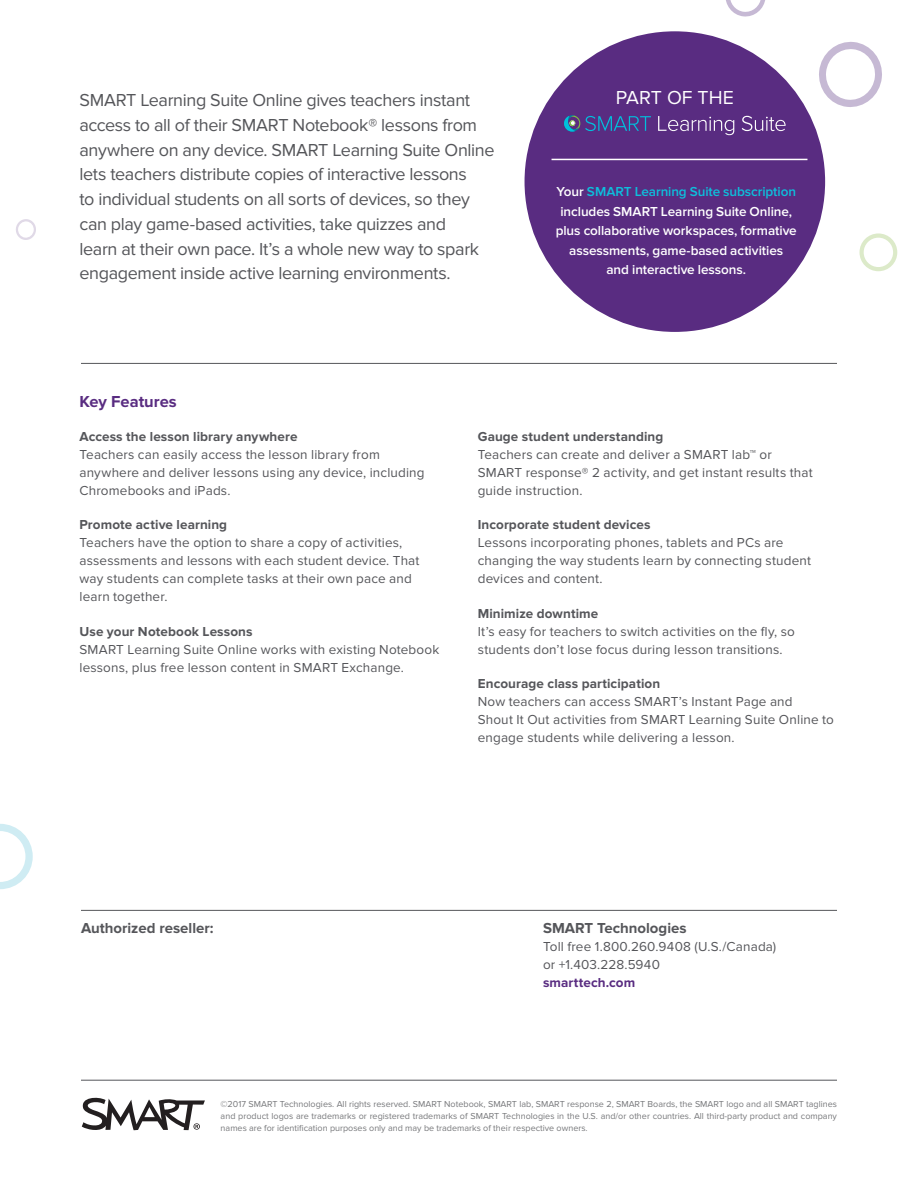
<style>
.page{position:relative;width:918px;height:1188px;background:#fff}
.page>*{position:absolute;margin:0;border:0;box-sizing:border-box;transform-origin:0 0}
.t1{font:19.5px "Proxima Nova";color:#fff}
.t2{font:18px/24.8px "Proxima Nova";letter-spacing:-.02em;color:#55565a}
.t3{font:700 16.5px "Proxima Nova";color:#592c81}
.t4{font:700 15px "Proxima Nova";color:#55565a}
.t5{font:13.5px/18px "Proxima Nova";letter-spacing:.01em;color:#55565a}
.t6{font:700 13.5px "Proxima Nova";letter-spacing:.01em;color:#55565a}
.t7{font:600 13.5px/19.5px "Proxima Nova";letter-spacing:-.005em;color:#fff;text-align:center}
.t8{font:700 13.5px "Proxima Nova";letter-spacing:.01em;color:#592c81}
.t9{font:9px/12px "Proxima Nova";color:#77787b;text-align:justify}
.s1{color:#0dc0dc}
</style>
<div class="page">
<svg style="left:819px;top:41px;width:63px;height:66px"></svg>
<svg style="left:726px;top:0;width:39px;height:17px"></svg>
<svg style="left:860px;top:233px;width:37px;height:38px"></svg>
<svg style="left:0;top:824px;width:33px;height:65px"></svg>
<svg style="left:16px;top:219px;width:20px;height:21px"></svg>
<hr style="left:81px;top:910px;width:756px;height:1px;background:#55565a">
<svg style="left:82px;top:1097px;width:123px;height:34px"></svg>
<hr style="left:81px;top:1080px;width:756px;height:1px;background:#55565a">
<hr style="left:81px;top:363px;width:756px;height:1px;background:#55565a">
<div style="left:525px;top:31px;width:300px;height:301px;background:#592c81;border-radius:50%"></div>
<hr style="left:552px;top:159px;width:255px;height:1px;background:#fff">
<svg style="left:564px;top:115px;width:87px;height:17px"></svg>
<svg style="left:658px;top:116px;width:76px;height:19px"></svg>
<svg style="left:742px;top:116px;width:44px;height:15px"></svg>
<p class="t2" style="left:80px;top:89px;width:417px">SMART Learning Suite Online gives teachers instant access to all of their SMART Notebook® lessons from anywhere on any device. SMART Learning Suite Online lets teachers distribute copies of interactive lessons<br>to individual students on all sorts of devices, so they can play game-based activities, take quizzes and<br>learn at their own pace. It’s a whole new way to spark engagement inside active learning environments.</p>
<h1 class="t1" style="left:616px;top:90px;width:120px">PART OF THE</h1>
<p class="t7" style="left:556px;top:183px;width:243px">Your <span class="s1">SMART Learning Suite subscription </span>includes SMART Learning Suite Online, plus collaborative workspaces, formative assessments, game-based activities<br>and interactive lessons.</p>
<p class="t3" style="left:80px;top:395px;width:99px">Key Features</p>
<p class="t6" style="left:80px;top:432px;width:219px">Access the lesson library anywhere</p>
<p class="t5" style="left:80px;top:447px;width:347px">Teachers can easily access the lesson library from anywhere and deliver lessons using any device, including<br>Chromebooks and iPads.</p>
<p class="t6" style="left:80px;top:520px;width:149px">Promote active learning</p>
<p class="t5" style="left:80px;top:535px;width:342px">Teachers have the option to share a copy of activities, assessments and lessons with each student device. That way students can complete tasks at their own pace and learn together.</p>
<p class="t6" style="left:80px;top:626px;width:175px">Use your Notebook Lessons</p>
<p class="t5" style="left:80px;top:641px;width:361px">SMART Learning Suite Online works with existing Notebook lessons, plus free lesson content in SMART Exchange.</p>
<p class="t6" style="left:478px;top:432px;width:187px">Gauge student understanding</p>
<p class="t5" style="left:478px;top:447px;width:337px">Teachers can create and deliver a SMART lab™ or<br>SMART response® 2 activity, and get instant results that guide instruction.</p>
<p class="t6" style="left:478px;top:520px;width:174px">Incorporate student devices</p>
<p class="t5" style="left:478px;top:535px;width:335px">Lessons incorporating phones, tablets and PCs are changing the way students learn by connecting student devices and content.</p>
<p class="t6" style="left:478px;top:608px;width:122px">Minimize downtime</p>
<p class="t5" style="left:478px;top:623px;width:319px">It’s easy for teachers to switch activities on the fly, so students don’t lose focus during lesson transitions.</p>
<p class="t6" style="left:478px;top:678px;width:184px">Encourage class participation</p>
<p class="t5" style="left:478px;top:693px;width:358px">Now teachers can access SMART’s Instant Page and<br>Shout It Out activities from SMART Learning Suite Online to engage students while delivering a lesson.</p>
<p class="t4" style="left:81px;top:922px;width:134px">Authorized reseller:</p>
<p class="t4" style="left:543px;top:922px;width:145px">SMART Technologies</p>
<p class="t5" style="left:543px;top:938px;width:235px">Toll free 1.800.260.9408 (U.S./Canada) or +1.403.228.5940</p>
<p class="t8" style="left:543px;top:977px;width:94px">smarttech.com</p>
<p class="t9" style="left:221px;top:1098px;width:618px">©2017 SMART Technologies. All rights reserved. SMART Notebook, SMART lab, SMART response 2, SMART Boards, the SMART logo and all SMART taglines and product logos are trademarks or registered trademarks of SMART Technologies in the U.S. and/or other countries. All third-party product and company names are for identification purposes only and may be trademarks of their respective owners.</p>
</div>
